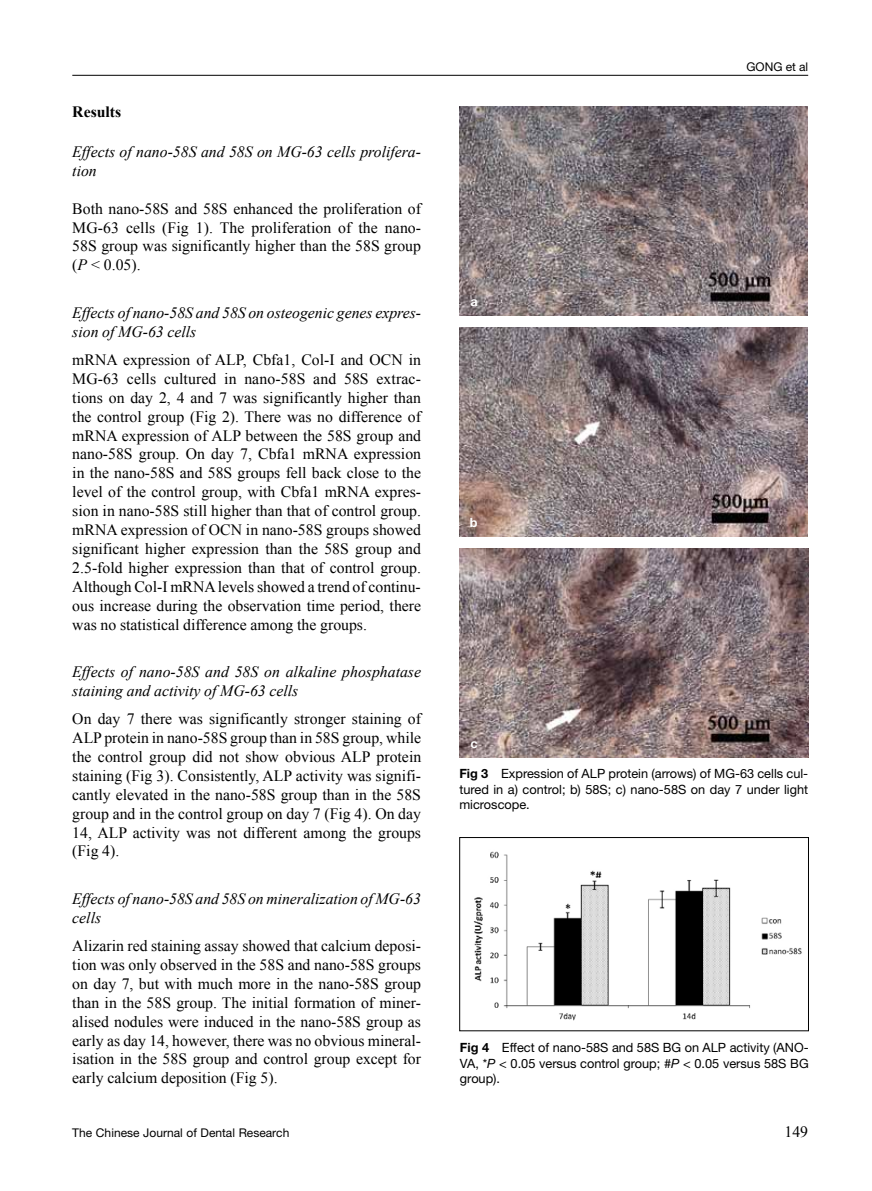
<style>
.page{position:relative;width:872px;height:1191px;background:#fff}
.page>*{position:absolute;margin:0;border:0;box-sizing:border-box;transform-origin:0 0}
.t1{font:15.75px/18.9px "Times New Roman";color:#000;text-align:justify}
.t2{font:italic 15.75px/18.9px "Times New Roman";color:#000}
.t3{font:700 15.75px "Times New Roman";color:#000}
.t4{font:12.75px/15.8px "Helvetica Neue LT Std";color:#000;text-align:justify}
.t5{font:700 12.75px "Helvetica Neue LT Std";color:#fff}
.t6{font:12px "Helvetica Neue LT Std";color:#000}
.s1{font-style:italic}
.s2{font-weight:700}
</style>
<div class="page">
<hr style="left:72px;top:75px;width:736px;height:1px;background:#000">
<img style="left:459px;top:107px;width:349px;height:208px">
<img style="left:459px;top:328px;width:349px;height:208px">
<img style="left:459px;top:549px;width:349px;height:208px">
<img style="left:473px;top:851px;width:329px;height:170px">
<div style="left:459px;top:837px;width:349px;height:194px;border:1px solid #000"></div>
<p class="t3" style="left:72px;top:101px;width:50px">Results</p>
<p class="t2" style="left:72px;top:142px;width:350px">Effects of nano-58S and 58S on MG-63 cells prolifera&shy;tion</p>
<p class="t1" style="left:72px;top:199px;width:350px">Both nano-58S and 58S enhanced the proliferation of MG-63 cells (Fig 1). The proliferation of the nano-58S group was significantly higher than the 58S group (<span class="s1">P</span> &lt; 0.05).</p>
<p class="t2" style="left:72px;top:302px;width:350px">Effects of nano-58S and 58S on osteogenic genes expres&shy;sion of MG-63 cells</p>
<p class="t1" style="left:72px;top:350px;width:350px">mRNA expression of ALP, Cbfa1, Col-I and OCN in MG-63 cells cultured in nano-58S and 58S extrac&shy;tions on day 2, 4 and 7 was significantly higher than the control group (Fig 2). There was no difference of mRNA expression of ALP between the 58S group and nano-58S group. On day 7, Cbfa1 mRNA expression in the nano-58S and 58S groups fell back close to the level of the control group, with Cbfa1 mRNA expres&shy;sion in nano-58S still higher than that of control group. mRNA expression of OCN in nano-58S groups showed significant higher expression than the 58S group and 2.5-fold higher expression than that of control group.<br>Although Col-I mRNA levels showed a trend of continu&shy;ous increase during the observation time period, there was no statistical difference among the groups.</p>
<p class="t2" style="left:72px;top:662px;width:350px">Effects of nano-58S and 58S on alkaline phosphatase staining and activity of MG-63 cells</p>
<p class="t1" style="left:72px;top:709px;width:350px">On day 7 there was significantly stronger staining of ALP protein in nano-58S group than in 58S group, while the control group did not show obvious ALP protein staining (Fig 3). Consistently, ALP activity was signifi&shy;cantly elevated in the nano-58S group than in the 58S group and in the control group on day 7 (Fig 4). On day 14, ALP activity was not different among the groups (Fig 4).</p>
<p class="t2" style="left:72px;top:888px;width:350px">Effects of nano-58S and 58S on mineralization of MG-63 cells</p>
<p class="t1" style="left:72px;top:936px;width:350px">Alizarin red staining assay showed that calcium deposi&shy;tion was only observed in the 58S and nano-58S groups on day 7, but with much more in the nano-58S group than in the 58S group. The initial formation of miner&shy;alised nodules were induced in the nano-58S group as early as day 14, however, there was no obvious mineral&shy;isation in the 58S group and control group except for early calcium deposition (Fig 5).</p>
<p class="t5" style="left:470px;top:294px;width:9px">a</p>
<p class="t5" style="left:470px;top:514px;width:9px">b</p>
<p class="t5" style="left:470px;top:735px;width:9px">c</p>
<p class="t6" style="left:746px;top:59px;width:63px">GONG et al</p>
<p class="t4" style="left:459px;top:765px;width:350px"><span class="s2">Fig 3</span> Expression of ALP protein (arrows) of MG-63 cells cul&shy;tured in a) control; b) 58S; c) nano-58S on day 7 under light microscope.</p>
<p class="t4" style="left:460px;top:1039px;width:350px"><span class="s2">Fig 4</span> Effect of nano-58S and 58S BG on ALP activity (ANO-VA, *<span class="s1">P</span> &lt; 0.05 versus control group; #<span class="s1">P</span> &lt; 0.05 versus 58S BG group).</p>
<p class="t6" style="left:72px;top:1125px;width:219px">The Chinese Journal of Dental Research</p>
<p class="t1" style="left:784px;top:1122px;width:25px">149</p>
</div>
